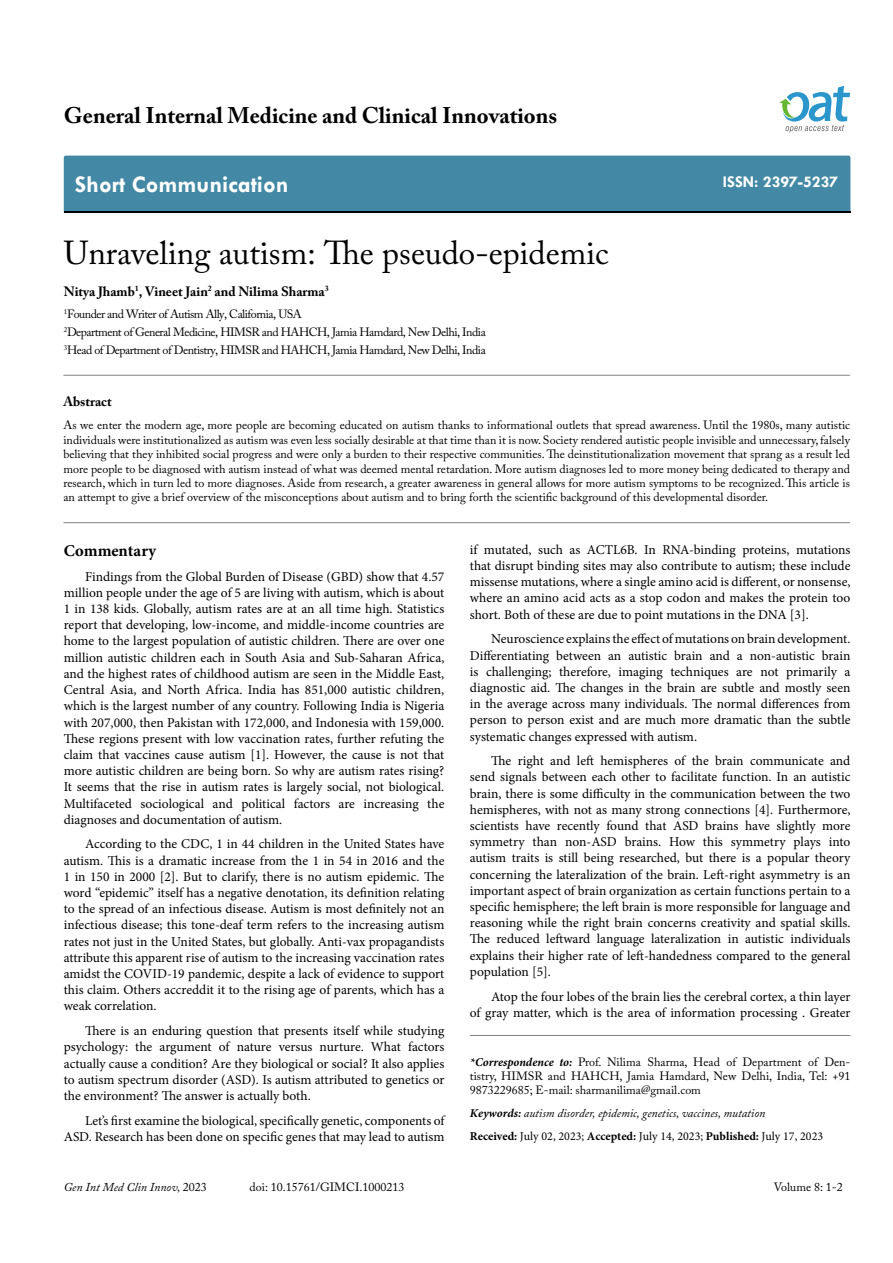
<style>
.page{position:relative;width:893px;height:1263px;background:#fff}
.page>*{position:absolute;margin:0;border:0;box-sizing:border-box;transform-origin:0 0}
.t1{font:33px "Adobe Caslon Pro";color:#000}
.t2{font:700 24px "Tw Cen";color:#fff}
.t3{font:700 22.5px "Adobe Caslon Pro";color:#000}
.t4{font:700 16.5px "Tw Cen";color:#fff}
.t5{font:700 16.5px "Minion Pro";letter-spacing:.005em;color:#000}
.t6{font:13.5px/16.2px "Minion Pro";color:#000;text-align:justify}
.t7{font:700 13.5px "Adobe Caslon Pro";color:#000}
.t8{font:12px/14.4px "Adobe Caslon Pro";letter-spacing:-.04em;color:#000;text-align:justify}
.t9{font:italic 12px "Adobe Caslon Pro";color:#000}
.t10{font:12px "Minion Pro";color:#000}
.t11{font:12px "Adobe Caslon Pro";color:#000}
.s1{font-family:"Minion Pro";font-weight:700;font-style:italic}
.s2{font-family:"Minion Pro";font-weight:700}
.s3{font-weight:700}
.s4{font-style:normal}
</style>
<div class="page">
<div style="left:64px;top:156px;width:786px;height:56px;background:#4389a5"></div>
<svg style="left:779px;top:86px;width:71px;height:47px"></svg>
<hr style="left:63px;top:375px;width:787px;height:1px;background:#808285">
<hr style="left:63px;top:522px;width:787px;height:1px;background:#808285">
<hr style="left:470px;top:1035px;width:380px;height:1px;background:#808285">
<h3 class="t3" style="left:64px;top:102px;width:495px">General Internal Medicine and Clinical Innovations</h3>
<h2 class="t2" style="left:75px;top:170px;width:215px">Short Communication</h2>
<p class="t4" style="left:723px;top:172px;width:117px">ISSN: 2397-5237</p>
<h1 class="t1" style="left:64px;top:233px;width:546px">Unraveling autism: The pseudo-epidemic</h1>
<p class="t7" style="left:64px;top:283px;width:266px">Nitya Jhamb<sup>1</sup>, Vineet Jain<sup>2</sup> and Nilima Sharma<sup>3</sup></p>
<p class="t8" style="left:64px;top:305px;width:423px;line-height:18px;text-align:left"><sup>1</sup>Founder and Writer of Autism Ally, California, USA<br><sup>2</sup>Department of General Medicine, HIMSR and HAHCH, Jamia Hamdard, New Delhi, India<br><sup>3</sup>Head of Department of Dentistry, HIMSR and HAHCH, Jamia Hamdard, New Delhi, India</p>
<p class="t7" style="left:63px;top:394px;width:50px">Abstract</p>
<p class="t8" style="left:63px;top:418px;width:788px">As we enter the modern age, more people are becoming educated on autism thanks to informational outlets that spread awareness. Until the 1980s, many autistic individuals were institutionalized as autism was even less socially desirable at that time than it is now. Society rendered autistic people invisible and unnecessary, falsely believing that they inhibited social progress and were only a burden to their respective communities. The deinstitutionalization movement that sprang as a result led more people to be diagnosed with autism instead of what was deemed mental retardation. More autism diagnoses led to more money being dedicated to therapy and research, which in turn led to more diagnoses. Aside from research, a greater awareness in general allows for more autism symptoms to be recognized. This article is an attempt to give a brief overview of the misconceptions about autism and to bring forth the scientific background of this developmental disorder.</p>
<p class="t5" style="left:64px;top:539px;width:94px">Commentary</p>
<p class="t6" style="left:64px;top:568px;width:382px;text-indent:21px">Findings from the Global Burden of Disease (GBD) show that 4.57 million people under the age of 5 are living with autism, which is about 1 in 138 kids. Globally, autism rates are at an all time high. Statistics report that developing, low-income, and middle-income countries are home to the largest population of autistic children. There are over one million autistic children each in South Asia and Sub-Saharan Africa, and the highest rates of childhood autism are seen in the Middle East, Central Asia, and North Africa. India has 851,000 autistic children, which is the largest number of any country. Following India is Nigeria with 207,000, then Pakistan with 172,000, and Indonesia with 159,000.<br>These regions present with low vaccination rates, further refuting the claim that vaccines cause autism [1]. However, the cause is not that more autistic children are being born. So why are autism rates rising?<br>It seems that the rise in autism rates is largely social, not biological.<br>Multifaceted sociological and political factors are increasing the diagnoses and documentation of autism.</p>
<p class="t6" style="left:64px;top:836px;width:382px;text-indent:21px">According to the CDC, 1 in 44 children in the United States have autism. This is a dramatic increase from the 1 in 54 in 2016 and the 1 in 150 in 2000 [2]. But to clarify, there is no autism epidemic. The word “epidemic” itself has a negative denotation, its definition relating to the spread of an infectious disease. Autism is most definitely not an infectious disease; this tone-deaf term refers to the increasing autism rates not just in the United States, but globally. Anti-vax propagandists attribute this apparent rise of autism to the increasing vaccination rates amidst the COVID-19 pandemic, despite a lack of evidence to support this claim. Others accreddit it to the rising age of parents, which has a weak correlation.</p>
<p class="t6" style="left:64px;top:1023px;width:382px;text-indent:21px">There is an enduring question that presents itself while studying psychology: the argument of nature versus nurture. What factors actually cause a condition? Are they biological or social? It also applies to autism spectrum disorder (ASD). Is autism attributed to genetics or the environment? The answer is actually both.</p>
<p class="t6" style="left:64px;top:1112px;width:382px;text-align:right">Let’s first examine the biological, specifically genetic, components of<br>ASD. Research has been done on specific genes that may lead to autism</p>
<p class="t6" style="left:470px;top:541px;width:382px">if mutated, such as ACTL6B. In RNA-binding proteins, mutations that disrupt binding sites may also contribute to autism; these include missense mutations, where a single amino acid is different, or nonsense, where an amino acid acts as a stop codon and makes the protein too short. Both of these are due to point mutations in the DNA [3].</p>
<p class="t6" style="left:470px;top:631px;width:382px;text-indent:21px">Neuroscience explains the effect of mutations on brain development.<br>Differentiating between an autistic brain and a non-autistic brain is challenging; therefore, imaging techniques are not primarily a diagnostic aid. The changes in the brain are subtle and mostly seen in the average across many individuals. The normal differences from person to person exist and are much more dramatic than the subtle systematic changes expressed with autism.</p>
<p class="t6" style="left:470px;top:753px;width:382px;text-indent:21px">The right and left hemispheres of the brain communicate and send signals between each other to facilitate function. In an autistic brain, there is some difficulty in the communication between the two hemispheres, with not as many strong connections [4]. Furthermore, scientists have recently found that ASD brains have slightly more symmetry than non-ASD brains. How this symmetry plays into autism traits is still being researched, but there is a popular theory concerning the lateralization of the brain. Left-right asymmetry is an important aspect of brain organization as certain functions pertain to a specific hemisphere; the left brain is more responsible for language and reasoning while the right brain concerns creativity and spatial skills.<br>The reduced leftward language lateralization in autistic individuals explains their higher rate of left-handedness compared to the general population [5].</p>
<p class="t6" style="left:470px;top:988px;width:382px;text-align:right">Atop the four lobes of the brain lies the cerebral cortex, a thin layer<br>of gray matter, which is the area of information processing . Greater</p>
<p class="t8" style="left:470px;top:1054px;width:382px"><span class="s1">*Correspondence to:</span> Prof. Nilima Sharma, Head of Department of Den&shy;tistry, HIMSR and HAHCH, Jamia Hamdard, New Delhi, India, Tel: +91<br>9873229685; E-mail: sharmanilima@gmail.com</p>
<p class="t9" style="left:470px;top:1106px;width:297px"><span class="s2">Keywords:</span> autism disorder, epidemic, genetics, vaccines, mutation</p>
<p class="t10" style="left:470px;top:1128px;width:355px"><span class="s3">Received:</span> July 02, 2023; <span class="s3">Accepted:</span> July 14, 2023; <span class="s3">Published:</span> July 17, 2023</p>
<p class="t9" style="left:64px;top:1180px;width:145px">Gen Int Med Clin Innov, <span class="s4">2023</span></p>
<p class="t11" style="left:250px;top:1180px;width:156px">doi: 10.15761/GIMCI.1000213</p>
<p class="t8" style="left:774px;top:1180px;width:71px">Volume 8: 1-2</p>
</div>
